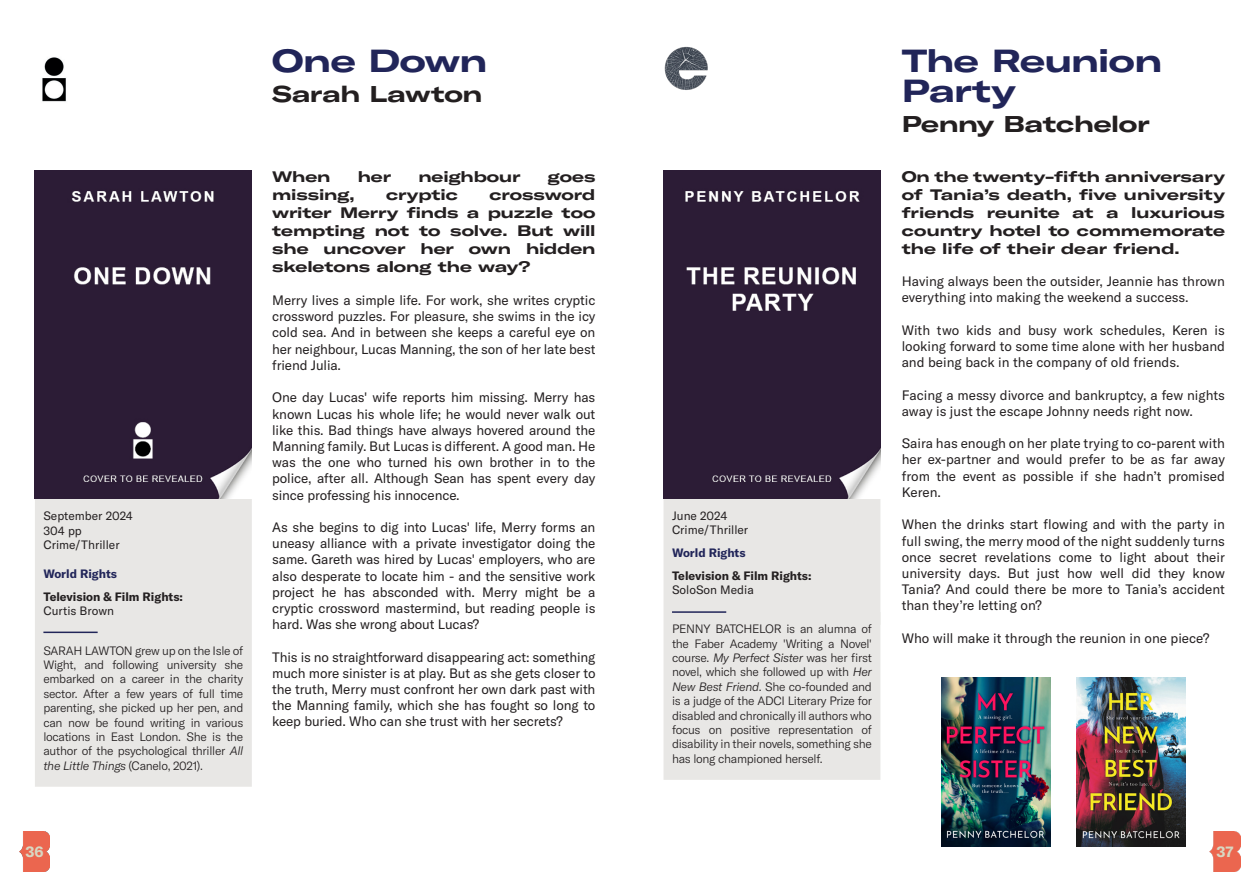
<style>
.page{position:relative;width:1259px;height:893px;background:#fff}
.page>*{position:absolute;margin:0;border:0;box-sizing:border-box;transform-origin:0 0}
.Heading_1{font:31.5px/30px "GT America Exp Bd";letter-spacing:-.02em;color:#212559}
.Heading_1-2{font:22.5px "GT America Exp Bd";letter-spacing:-.015em;color:#231f20}
.Intro_paragraph{font:15px/18px "GT America Exp Bd";letter-spacing:-.005em;color:#231f20;text-align:justify}
.Panel__Text{font:15px/18px "GT America Exp Bd";color:#231f20;text-align:justify}
.t1{font:700 15px "GT America";color:#d8d7c2}
.Panel__Text-2{font:13.5px/16.2px "GT America";color:#231f20;text-align:justify}
.Panel__Author_biography{font:300 12px/14.4px "GT America";letter-spacing:-.025em;color:#231f20;text-align:justify}
.Panel__Text-3{font:12px/14.4px "GT America";color:#231f20}
.Panel__Heading{font:700 12px "GT America";color:#231f20}
.Panel__Text-4{font:700 12px "GT America";color:#212559}
.Panel__World_Rights{font:700 12px "GT America";color:#212559}
.s1{font-style:italic}
</style>
<div class="page">
<img style="left:1209px;top:831px;width:31px;height:40px">
<img style="left:19px;top:831px;width:31px;height:40px">
<div style="left:35px;top:498px;width:217px;height:289px;background:#e8e7e5"></div>
<hr style="left:43px;top:632px;width:55px;height:1px;background:#212559">
<svg style="left:43px;top:645px;width:157px;height:5px"></svg>
<div style="left:663px;top:498px;width:217px;height:282px;background:#e8e7e5"></div>
<div style="left:672px;top:612px;width:208px;height:13px;background:#e8e7e5"></div>
<hr style="left:672px;top:611px;width:54px;height:2px;background:#212559">
<img style="left:664px;top:47px;width:44px;height:43px">
<img style="left:941px;top:678px;width:109px;height:168px">
<img style="left:1076px;top:678px;width:109px;height:168px">
<img style="left:42px;top:57px;width:24px;height:45px">
<div style="left:35px;top:170px;width:217px;height:328px;background:#2c1c36"></div>
<img style="left:663px;top:170px;width:217px;height:328px">
<p class="Panel__Text-3" style="left:43px;top:509px;width:91px">September 2024<br>304 pp</p>
<p class="Panel__Text-3" style="left:43px;top:538px;width:78px">Crime/Thriller</p>
<p class="Panel__Text-4" style="left:43px;top:566px;width:75px">World Rights</p>
<p class="Panel__Heading" style="left:43px;top:589px;width:141px">Television &amp; Film Rights:</p>
<p class="Panel__Text-3" style="left:43px;top:604px;width:72px">Curtis Brown</p>
<p class="Panel__Author_biography" style="left:43px;top:643px;width:201px">SARAH LAWTON grew up on the Isle of Wight, and following university she embarked on a career in the charity sector. After a few years of full time parenting, she picked up her pen, and can now be found writing in various locations in East London. She is the author of the psychological thriller <span class="s1">All the Little Things</span> (Canelo, 2021).</p>
<p class="Heading_1" style="left:272px;top:45px;width:217px">One Down</p>
<p class="Heading_1-2" style="left:272px;top:79px;width:212px">Sarah Lawton</p>
<p class="Intro_paragraph" style="left:272px;top:167px;width:60px">When</p>
<p class="Intro_paragraph" style="left:358px;top:167px;width:35px">her</p>
<p class="Intro_paragraph" style="left:418px;top:167px;width:104px">neighbour</p>
<p class="Intro_paragraph" style="left:547px;top:167px;width:49px">goes</p>
<p class="Intro_paragraph" style="left:272px;top:185px;width:84px">missing,</p>
<p class="Intro_paragraph" style="left:386px;top:185px;width:73px">cryptic</p>
<p class="Intro_paragraph" style="left:272px;top:185px;width:325px;text-indent:217px">crossword writer Merry finds a puzzle too tempting not to solve. But will she uncover her own hidden skeletons along the way?</p>
<p class="Panel__Text-2" style="left:272px;top:292px;width:325px">Merry lives a simple life. For work, she writes cryptic crossword puzzles. For pleasure, she swims in the icy cold sea. And in between she keeps a careful eye on her neighbour, Lucas Manning, the son of her late best friend Julia.</p>
<p class="Panel__Text-2" style="left:272px;top:389px;width:325px">One day Lucas' wife reports him missing. Merry has known Lucas his whole life; he would never walk out like this. Bad things have always hovered around the Manning family. But Lucas is different. A good man. He was the one who turned his own brother in to the police, after all. Although Sean has spent every day since professing his innocence.</p>
<p class="Panel__Text-2" style="left:272px;top:519px;width:325px">As she begins to dig into Lucas' life, Merry forms an uneasy alliance with a private investigator doing the same. Gareth was hired by Lucas' employers, who are also desperate to locate him - and the sensitive work project he has absconded with. Merry might be a cryptic crossword mastermind, but reading people is hard. Was she wrong about Lucas?</p>
<p class="Panel__Text-2" style="left:272px;top:649px;width:325px">This is no straightforward disappearing act: something much more sinister is at play. But as she gets closer to the truth, Merry must confront her own dark past with the Manning family, which she has fought so long to keep buried. Who can she trust with her secrets?</p>
<p class="Panel__Text-3" style="left:672px;top:508px;width:57px">June 2024</p>
<p class="Panel__Text-3" style="left:672px;top:523px;width:78px">Crime/Thriller</p>
<p class="Panel__World_Rights" style="left:672px;top:545px;width:75px">World Rights</p>
<p class="Panel__Heading" style="left:672px;top:568px;width:141px">Television &amp; Film Rights:</p>
<p class="Panel__Text-3" style="left:672px;top:583px;width:83px">SoloSon Media</p>
<p class="Panel__Author_biography" style="left:672px;top:622px;width:201px">PENNY BATCHELOR is an alumna of the Faber Academy 'Writing a Novel' course. <span class="s1">My Perfect Sister</span> was her first novel, which she followed up with <span class="s1">Her New Best Friend</span>. She co-founded and is a judge of the ADCI Literary Prize for disabled and chronically ill authors who focus on positive representation of disability in their novels, something she has long championed herself.</p>
<p class="Heading_1" style="left:901px;top:45px;width:262px">The Reunion<br>Party</p>
<p class="Heading_1-2" style="left:901px;top:109px;width:249px">Penny Batchelor</p>
<p class="Panel__Text" style="left:901px;top:167px;width:325px">On the twenty-fifth anniversary of Tania’s death, five university friends reunite at a luxurious country hotel to commemorate the life of their dear friend.</p>
<p class="Panel__Text-2" style="left:901px;top:273px;width:325px">Having always been the outsider, Jeannie has thrown everything into making the weekend a success.</p>
<p class="Panel__Text-2" style="left:901px;top:322px;width:325px">With two kids and busy work schedules, Keren is looking forward to some time alone with her husband and being back in the company of old friends.</p>
<p class="Panel__Text-2" style="left:901px;top:387px;width:325px">Facing a messy divorce and bankruptcy, a few nights away is just the escape Johnny needs right now.</p>
<p class="Panel__Text-2" style="left:901px;top:435px;width:325px">Saira has enough on her plate trying to co-parent with her ex-partner and would prefer to be as far away from the event as possible if she hadn’t promised Keren.</p>
<p class="Panel__Text-2" style="left:901px;top:516px;width:325px">When the drinks start flowing and with the party in full swing, the merry mood of the night suddenly turns once secret revelations come to light about their university days. But just how well did they know Tania? And could there be more to Tania’s accident than they’re letting on?</p>
<p class="Panel__Text-2" style="left:901px;top:630px;width:309px">Who will make it through the reunion in one piece?</p>
<p class="t1" style="left:25px;top:842px;width:20px">36</p>
<p class="t1" style="left:1216px;top:842px;width:19px">37</p>
</div>
